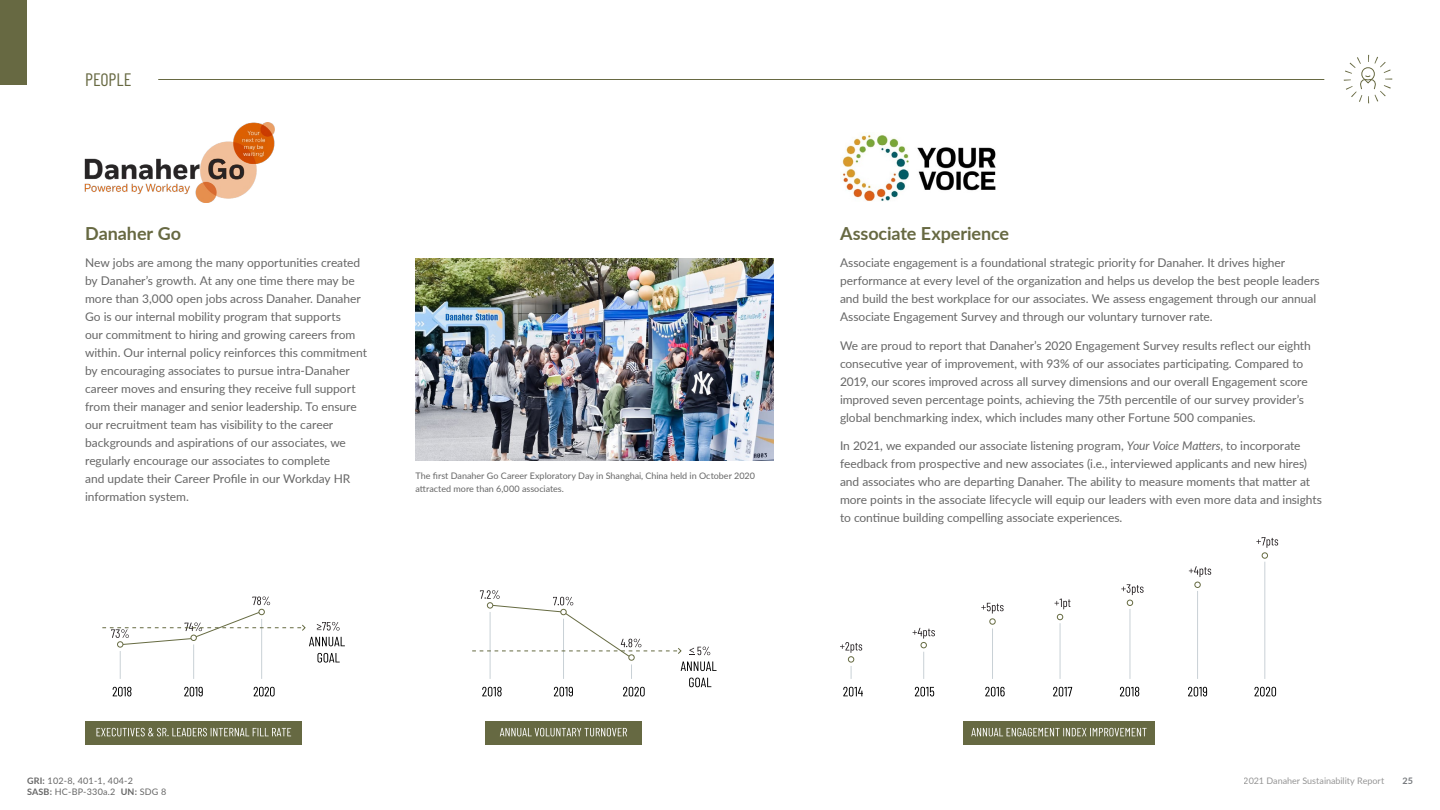
<style>
.page{position:relative;width:1440px;height:810px;background:#fff}
.page>*{position:absolute;margin:0;border:0;box-sizing:border-box;transform-origin:0 0}
.t1{font:700 18px "Lato";letter-spacing:-.005em;color:#676942}
.t2{font:18px "Barlow Condensed";color:#676942}
.t3{font:12px/18px "Lato";letter-spacing:-.005em;color:#666}
.t4{font:9px/13.5px "Lato";color:#666}
.t5{font:9px/10.8px "Lato";letter-spacing:.025em;color:#666}
.t6{font:700 9px "Lato";color:#75787c}
.s1{font-style:italic}
.s2{font-weight:700}
</style>
<div class="page">
<div style="left:0;top:0;width:27px;height:85px;background:#676942"></div>
<hr style="left:158px;top:79px;width:1166px;height:1px;background:#676942">
<svg style="left:1344px;top:55px;width:48px;height:48px"></svg>
<img style="left:84px;top:122px;width:191px;height:80px">
<img style="left:416px;top:258px;width:357px;height:202px">
<img style="left:842px;top:134px;width:154px;height:67px">
<div style="left:85px;top:721px;width:217px;height:23px;background:#666942"></div>
<svg style="left:96px;top:728px;width:195px;height:8px"></svg>
<svg style="left:113px;top:687px;width:18px;height:9px"></svg>
<svg style="left:184px;top:687px;width:19px;height:9px"></svg>
<svg style="left:254px;top:687px;width:21px;height:9px"></svg>
<svg style="left:102px;top:597px;width:243px;height:82px"></svg>
<div style="left:485px;top:721px;width:157px;height:23px;background:#666942"></div>
<svg style="left:500px;top:728px;width:127px;height:8px"></svg>
<svg style="left:472px;top:590px;width:245px;height:106px"></svg>
<div style="left:963px;top:721px;width:192px;height:23px;background:#666942"></div>
<svg style="left:971px;top:728px;width:176px;height:8px"></svg>
<svg style="left:843px;top:687px;width:20px;height:9px"></svg>
<svg style="left:915px;top:687px;width:19px;height:9px"></svg>
<svg style="left:985px;top:687px;width:20px;height:9px"></svg>
<svg style="left:840px;top:642px;width:22px;height:37px"></svg>
<svg style="left:913px;top:628px;width:22px;height:51px"></svg>
<hr style="left:1060px;top:623px;width:1px;height:56px;background:#c9d1d6">
<hr style="left:992px;top:628px;width:1px;height:51px;background:#c9d1d6">
<svg style="left:1053px;top:687px;width:19px;height:9px"></svg>
<svg style="left:1120px;top:687px;width:19px;height:9px"></svg>
<svg style="left:1188px;top:687px;width:19px;height:9px"></svg>
<svg style="left:1254px;top:687px;width:22px;height:9px"></svg>
<svg style="left:981px;top:603px;width:23px;height:21px"></svg>
<div style="left:989px;top:618px;width:7px;height:7px;border:1px solid #666b42;border-radius:50%"></div>
<svg style="left:1055px;top:599px;width:16px;height:21px"></svg>
<hr style="left:1130px;top:609px;width:1px;height:70px;background:#c9d1d6">
<svg style="left:1121px;top:584px;width:23px;height:22px"></svg>
<hr style="left:1197px;top:591px;width:1px;height:88px;background:#c9d1d6">
<svg style="left:1189px;top:566px;width:22px;height:17px"></svg>
<div style="left:1194px;top:582px;width:7px;height:6px;border:1px solid #666b42;border-radius:50%"></div>
<hr style="left:1264px;top:562px;width:1px;height:117px;background:#c9d1d6">
<svg style="left:1256px;top:537px;width:22px;height:21px"></svg>
<div style="left:1262px;top:552px;width:6px;height:7px;border:1px solid #666b42;border-radius:50%"></div>
<h1 class="t2" style="left:85px;top:66px;width:48px">PEOPLE</h1>
<h1 class="t1" style="left:85px;top:221px;width:98px">Danaher Go</h1>
<p class="t3" style="left:85px;top:254px;width:283px">New jobs are among the many opportunities created by Danaher’s growth. At any one time there may be more than 3,000 open jobs across Danaher. Danaher Go is our internal mobility program that supports<br>our commitment to hiring and growing careers from within. Our internal policy reinforces this commitment by encouraging associates to pursue intra-Danaher career moves and ensuring they receive full support from their manager and senior leadership. To ensure our recruitment team has visibility to the career backgrounds and aspirations of our associates, we regularly encourage our associates to complete<br>and update their Career Profile in our Workday HR information system.</p>
<p class="t4" style="left:416px;top:469px;width:341px">The first Danaher Go Career Exploratory Day in Shanghai, China held in October 2020 attracted more than 6,000 associates.</p>
<h1 class="t1" style="left:840px;top:221px;width:171px">Associate Experience</h1>
<p class="t3" style="left:840px;top:254px;width:481px">Associate engagement is a foundational strategic priority for Danaher. It drives higher performance at every level of the organization and helps us develop the best people leaders and build the best workplace for our associates. We assess engagement through our annual Associate Engagement Survey and through our voluntary turnover rate.</p>
<p class="t3" style="left:840px;top:336px;width:472px">We are proud to report that Danaher’s 2020 Engagement Survey results reflect our eighth consecutive year of improvement, with 93% of our associates participating. Compared to 2019, our scores improved across all survey dimensions and our overall Engagement score improved seven percentage points, achieving the 75th percentile of our survey provider’s global benchmarking index, which includes many other Fortune 500 companies.</p>
<p class="t3" style="left:840px;top:437px;width:484px">In 2021, we expanded our associate listening program, <span class="s1">Your Voice Matters</span>, to incorporate feedback from prospective and new associates (i.e., interviewed applicants and new hires) and associates who are departing Danaher. The ability to measure moments that matter at more points in the associate lifecycle will equip our leaders with even more data and insights to continue building compelling associate experiences.</p>
<p class="t5" style="left:27px;top:775px;width:141px"><span class="s2">GRI:</span> 102-8, 401-1, 404-2<br><span class="s2">SASB:</span> HC-BP-330a.2 <span class="s2">UN:</span> SDG 8</p>
<p class="t4" style="left:1244px;top:773px;width:142px">2021 Danaher Sustainability Report</p>
<p class="t6" style="left:1403px;top:774px;width:12px">25</p>
</div>
